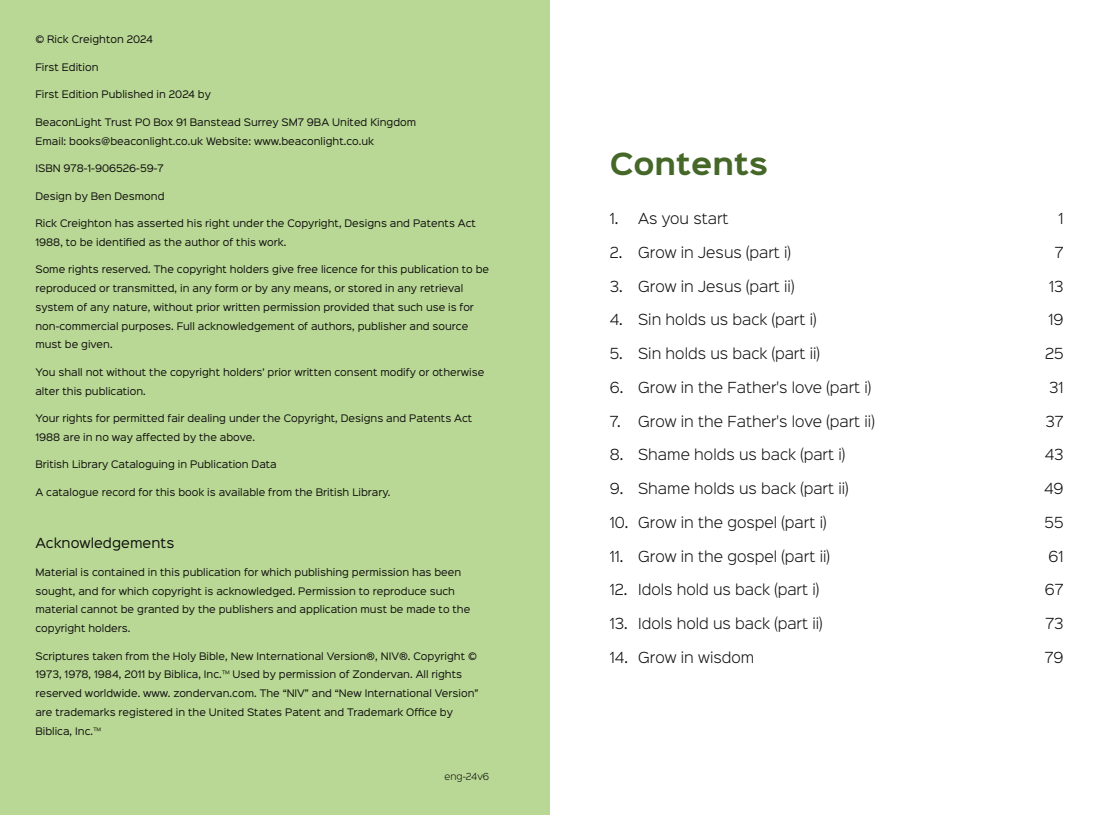
<style>
.page{position:relative;width:1099px;height:815px;background:#fff}
.page>*{position:absolute;margin:0;border:0;box-sizing:border-box;transform-origin:0 0}
.t1{font:700 27.5px "Sinkin Sans 700";color:#456829}
.t2{font:300 13.75px "Sinkin Sans 300";color:#0f0f0e}
.t3{font:12.5px "Sinkin Sans 400";color:#0f0f0e}
.t4{font:9.38px/18.8px "Sinkin Sans 400";color:#0f0f0e}
.t5{font:300 8.75px "Sinkin Sans 300";color:#0f0f0e}
</style>
<div class="page">
<div style="left:0;top:0;width:549px;height:815px;background:#b9d895"></div>
<p class="t4" style="left:35px;top:31px;width:119px">© Rick Creighton 2024</p>
<p class="t4" style="left:35px;top:59px;width:65px">First Edition</p>
<p class="t4" style="left:35px;top:86px;width:177px">First Edition Published in 2024 by</p>
<p class="t4" style="left:35px;top:114px;width:382px">BeaconLight Trust PO Box 91 Banstead Surrey SM7 9BA United Kingdom<br>Email: books@beaconlight.co.uk Website: www.beaconlight.co.uk</p>
<p class="t4" style="left:35px;top:160px;width:130px">ISBN 978-1-906526-59-7</p>
<p class="t4" style="left:35px;top:187px;width:130px">Design by Ben Desmond</p>
<p class="t4" style="left:35px;top:215px;width:442px">Rick Creighton has asserted his right under the Copyright, Designs and Patents Act<br>1988, to be identified as the author of this work.</p>
<p class="t4" style="left:35px;top:261px;width:455px">Some rights reserved. The copyright holders give free licence for this publication to be reproduced or transmitted, in any form or by any means, or stored in any retrieval system of any nature, without prior written permission provided that such use is for non-commercial purposes. Full acknowledgement of authors, publisher and source must be given.</p>
<p class="t4" style="left:35px;top:364px;width:450px">You shall not without the copyright holders’ prior written consent modify or otherwise alter this publication.</p>
<p class="t4" style="left:35px;top:410px;width:438px">Your rights for permitted fair dealing under the Copyright, Designs and Patents Act<br>1988 are in no way affected by the above.</p>
<p class="t4" style="left:35px;top:456px;width:243px">British Library Cataloguing in Publication Data</p>
<p class="t4" style="left:35px;top:484px;width:356px">A catalogue record for this book is available from the British Library.</p>
<h3 class="t3" style="left:35px;top:538px;width:140px">Acknowledgements</h3>
<p class="t4" style="left:35px;top:564px;width:436px">Material is contained in this publication for which publishing permission has been sought, and for which copyright is acknowledged. Permission to reproduce such material cannot be granted by the publishers and application must be made to the copyright holders.</p>
<p class="t4" style="left:35px;top:647px;width:444px">Scriptures taken from the Holy Bible, New International Version®, NIV®. Copyright © 1973, 1978, 1984, 2011 by Biblica, Inc.™ Used by permission of Zondervan. All rights reserved worldwide. www. zondervan.com. The “NIV” and “New International Version” are trademarks registered in the United States Patent and Trademark Office by Biblica, Inc.™</p>
<p class="t5" style="left:444px;top:772px;width:46px">eng-24v6</p>
<h1 class="t1" style="left:609px;top:153px;width:160px">CONTENTS</h1>
<h2 class="t2" style="left:609px;top:213px;width:120px">1. As you start</h2>
<h2 class="t2" style="left:1058px;top:213px;width:7px">1</h2>
<h2 class="t2" style="left:609px;top:247px;width:183px">2. Grow in Jesus (part i)</h2>
<h2 class="t2" style="left:1054px;top:247px;width:10px">7</h2>
<h2 class="t2" style="left:609px;top:280px;width:186px">3. Grow in Jesus (part ii)</h2>
<h2 class="t2" style="left:1049px;top:280px;width:16px">13</h2>
<h2 class="t2" style="left:609px;top:314px;width:208px">4. Sin holds us back (part i)</h2>
<h2 class="t2" style="left:1048px;top:314px;width:17px">19</h2>
<h2 class="t2" style="left:609px;top:348px;width:211px">5. Sin holds us back (part ii)</h2>
<h2 class="t2" style="left:1044px;top:348px;width:20px">25</h2>
<h2 class="t2" style="left:609px;top:382px;width:263px">6. Grow in the Father's love (part i)</h2>
<h2 class="t2" style="left:1049px;top:382px;width:16px">31</h2>
<h2 class="t2" style="left:609px;top:415px;width:266px">7. Grow in the Father's love (part ii)</h2>
<h2 class="t2" style="left:1045px;top:415px;width:20px">37</h2>
<h2 class="t2" style="left:609px;top:449px;width:237px">8. Shame holds us back (part i)</h2>
<h2 class="t2" style="left:1044px;top:449px;width:20px">43</h2>
<h2 class="t2" style="left:609px;top:483px;width:240px">9. Shame holds us back (part ii)</h2>
<h2 class="t2" style="left:1043px;top:483px;width:21px">49</h2>
<h2 class="t2" style="left:609px;top:517px;width:218px">10. Grow in the gospel (part i)</h2>
<h2 class="t2" style="left:1044px;top:517px;width:20px">55</h2>
<h2 class="t2" style="left:609px;top:550px;width:221px">11. Grow in the gospel (part ii)</h2>
<h2 class="t2" style="left:1048px;top:550px;width:17px">61</h2>
<h2 class="t2" style="left:609px;top:584px;width:211px">12. Idols hold us back (part i)</h2>
<h2 class="t2" style="left:1044px;top:584px;width:20px">67</h2>
<h2 class="t2" style="left:609px;top:618px;width:214px">13. Idols hold us back (part ii)</h2>
<h2 class="t2" style="left:1045px;top:618px;width:20px">73</h2>
<h2 class="t2" style="left:609px;top:652px;width:146px">14. Grow in wisdom</h2>
<h2 class="t2" style="left:1044px;top:652px;width:20px">79</h2>
</div>
